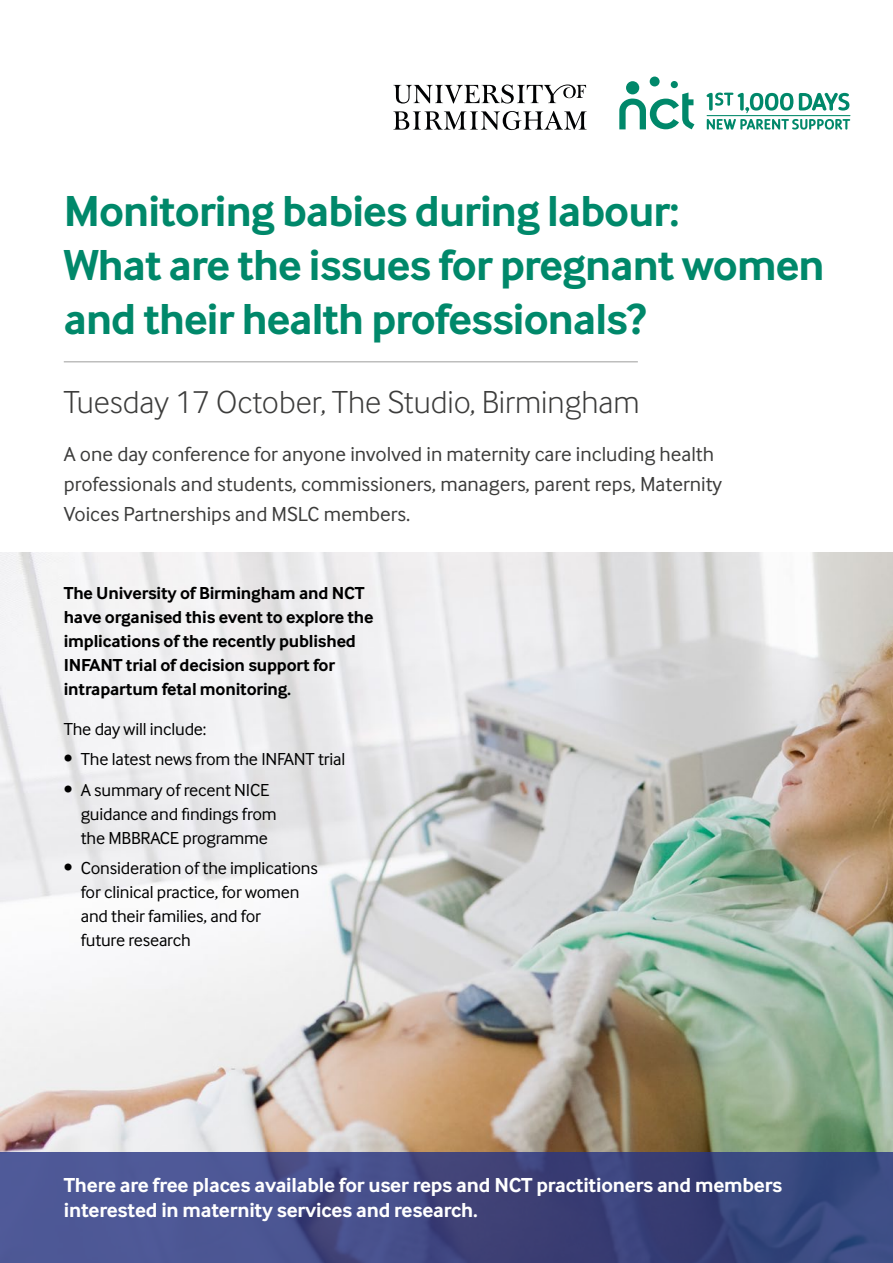
<style>
.page{position:relative;width:893px;height:1263px;background:#fff}
.page>*{position:absolute;margin:0;border:0;box-sizing:border-box;transform-origin:0 0}
.t1{font:700 45px/54px "Inter Face";letter-spacing:-.02em;color:#00886a}
.t2{font:300 33px "Inter Face";color:#3c3c3b}
.t3{font:21px/30px "Inter Face";color:#3c3c3b}
.t4{font:700 21px/25.5px "Inter Face";letter-spacing:-.01em;color:#fff}
.t5{font:18px/24px "Inter Face";letter-spacing:-.01em;color:#000}
.t6{font:700 18px/24px "Inter Face";letter-spacing:-.01em;color:#000}
</style>
<div class="page">
<img style="left:0;top:553px;width:893px;height:599px">
<svg style="left:0;top:1152px;width:893px;height:111px;background:#414a84"></svg>
<svg style="left:393px;top:85px;width:193px;height:19px"></svg>
<svg style="left:393px;top:111px;width:194px;height:19px"></svg>
<svg style="left:619px;top:77px;width:231px;height:53px"></svg>
<hr style="left:64px;top:361px;width:574px;height:1px;background:#9d9d9c">
<h1 class="t1" style="left:64px;top:183px;width:762px">Monitoring babies during labour:<br>What are the issues for pregnant women and their health professionals?</h1>
<h2 class="t2" style="left:64px;top:384px;width:577px">Tuesday 17 October, The Studio, Birmingham</h2>
<p class="t3" style="left:64px;top:438px;width:660px">A one day conference for anyone involved in maternity care including health professionals and students, commissioners, managers, parent reps, Maternity<br>Voices Partnerships and MSLC members.</p>
<p class="t6" style="left:64px;top:581px;width:311px">The University of Birmingham and NCT have organised this event to explore the implications of the recently published INFANT trial of decision support for intrapartum fetal monitoring.</p>
<p class="t5" style="left:64px;top:717px;width:144px">The day will include:</p>
<p class="t5" style="left:64px;top:747px;width:283px">• The latest news from the INFANT trial</p>
<p class="t5" style="left:81px;top:777px;width:198px;text-indent:-17px">• A summary of recent NICE guidance and findings from the MBBRACE programme</p>
<p class="t5" style="left:81px;top:856px;width:239px;text-indent:-17px">• Consideration of the implications for clinical practice, for women and their families, and for<br>future research</p>
<p class="t4" style="left:64px;top:1172px;width:720px">There are free places available for user reps and NCT practitioners and members interested in maternity services and research.</p>
</div>
